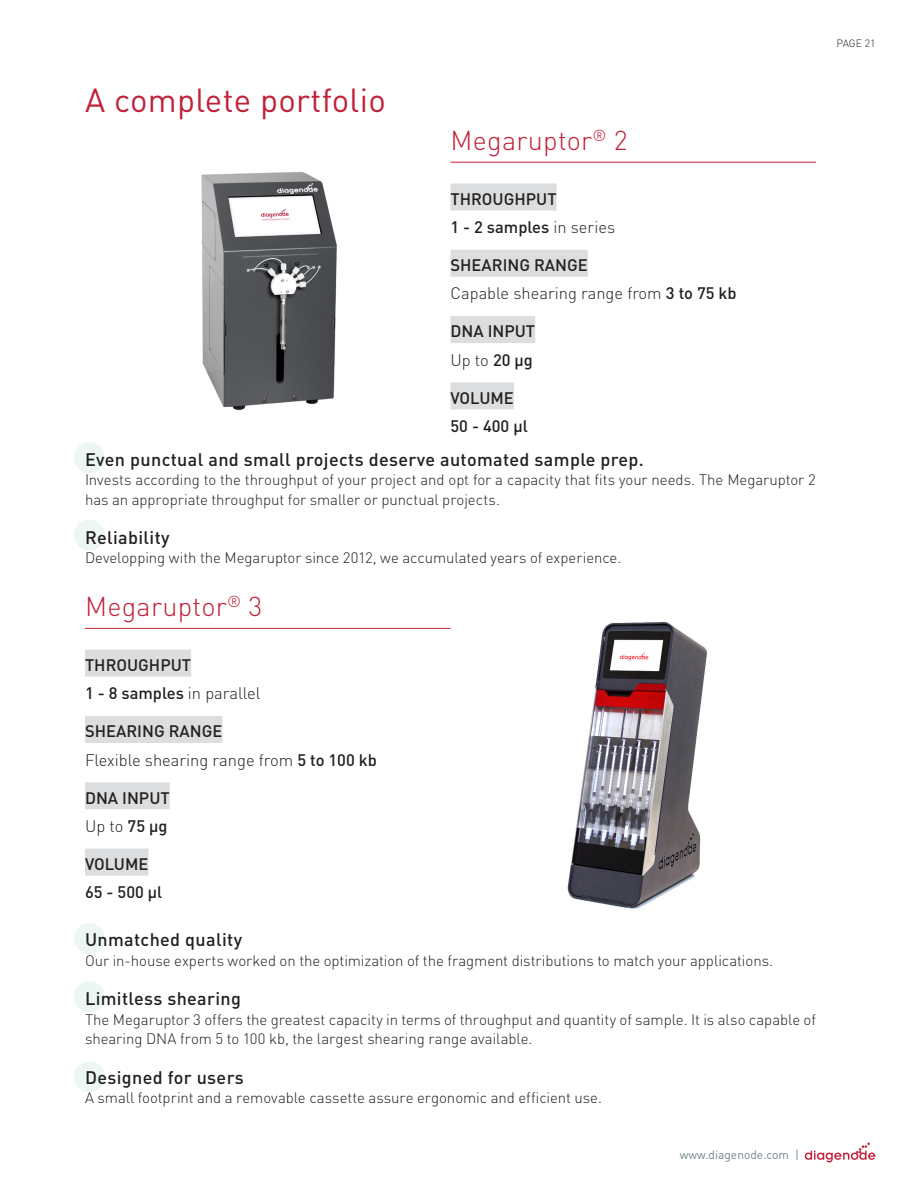
<style>
.page{position:relative;width:918px;height:1188px;background:#fff}
.page>*{position:absolute;margin:0;border:0;box-sizing:border-box;transform-origin:0 0}
.T1{font:33px "DIN";letter-spacing:.01em;color:#c1213a}
.T2_underline2{font:300 27px "DIN";letter-spacing:.01em;color:#c1213a}
.T3basic{font:500 18px "DIN";letter-spacing:.02em;color:#231f20}
.T3_surligné_gris_cla{font:500 16.5px "DIN";color:#231f20}
.t1{font:300 16.5px "DIN";color:#231f20}
.body{font:300 15px/19.5px "DIN";letter-spacing:-.005em;color:#231f20}
.t2{font:12px "DIN";color:#73848c}
.t3{font:300 10.5px "DIN";letter-spacing:-.005em;color:#231f20}
.s1{font-weight:300}
.s2{font-weight:500}
</style>
<div class="page">
<svg style="left:805px;top:1143px;width:70px;height:19px"></svg>
<img style="left:201px;top:172px;width:136px;height:239px">
<div style="left:74px;top:442px;width:31px;height:31px;background:#ecf7f4;border-radius:50%"></div>
<div style="left:74px;top:520px;width:31px;height:31px;background:#ecf7f4;border-radius:50%"></div>
<hr style="left:450px;top:162px;width:366px;height:1px;background:#c1213a">
<div style="left:450px;top:183px;width:107px;height:27px;background:#dcdddf"></div>
<div style="left:450px;top:250px;width:138px;height:27px;background:#dcdddf"></div>
<div style="left:450px;top:316px;width:85px;height:27px;background:#dcdddf"></div>
<div style="left:450px;top:382px;width:64px;height:27px;background:#dcdddf"></div>
<img style="left:450px;top:622px;width:257px;height:287px">
<div style="left:74px;top:923px;width:31px;height:31px;background:#ecf7f4;border-radius:50%"></div>
<div style="left:74px;top:981px;width:31px;height:31px;background:#ecf7f4;border-radius:50%"></div>
<div style="left:74px;top:1062px;width:31px;height:30px;background:#ecf7f4;border-radius:50%"></div>
<hr style="left:85px;top:628px;width:365px;height:1px;background:#c1213a">
<div style="left:85px;top:650px;width:106px;height:27px;background:#dcdddf"></div>
<div style="left:85px;top:716px;width:137px;height:27px;background:#dcdddf"></div>
<div style="left:85px;top:782px;width:85px;height:27px;background:#dcdddf"></div>
<div style="left:85px;top:849px;width:63px;height:27px;background:#dcdddf"></div>
<p class="T1" style="left:85px;top:79px;width:302px">A complete portfolio</p>
<p class="T2_underline2" style="left:450px;top:123px;width:179px">Megaruptor<sup>®</sup> 2</p>
<p class="T3_surligné_gris_cla" style="left:450px;top:188px;width:108px">THROUGHPUT</p>
<p class="T3_surligné_gris_cla" style="left:450px;top:217px;width:166px">1 - 2 samples <span class="s1">in series</span></p>
<p class="T3_surligné_gris_cla" style="left:450px;top:255px;width:139px">SHEARING RANGE</p>
<p class="t1" style="left:450px;top:283px;width:288px">Capable shearing range from <span class="s2">3 to 75 kb</span></p>
<p class="T3_surligné_gris_cla" style="left:450px;top:321px;width:86px">DNA INPUT</p>
<p class="t1" style="left:450px;top:350px;width:84px">Up to <span class="s2">20 μg</span></p>
<p class="T3_surligné_gris_cla" style="left:450px;top:387px;width:65px">VOLUME</p>
<p class="T3_surligné_gris_cla" style="left:450px;top:415px;width:79px">50 - 400 μl</p>
<p class="T3basic" style="left:85px;top:448px;width:560px">Even punctual and small projects deserve automated sample prep.</p>
<p class="body" style="left:85px;top:470px;width:732px">Invests according to the throughput of your project and opt for a capacity that fits your needs. The Megaruptor 2 has an appropriate throughput for smaller or punctual projects.</p>
<p class="T3basic" style="left:85px;top:526px;width:86px">Reliability</p>
<p class="body" style="left:85px;top:548px;width:538px">Developping with the Megaruptor since 2012, we accumulated years of experience.</p>
<p class="T2_underline2" style="left:85px;top:590px;width:179px">Megaruptor<sup>®</sup> 3</p>
<p class="T3_surligné_gris_cla" style="left:85px;top:654px;width:108px">THROUGHPUT</p>
<p class="T3_surligné_gris_cla" style="left:85px;top:683px;width:177px">1 - 8 samples <span class="s1">in parallel</span></p>
<p class="T3_surligné_gris_cla" style="left:85px;top:721px;width:139px">SHEARING RANGE</p>
<p class="t1" style="left:85px;top:749px;width:294px">Flexible shearing range from <span class="s2">5 to 100 kb</span></p>
<p class="T3_surligné_gris_cla" style="left:85px;top:787px;width:86px">DNA INPUT</p>
<p class="t1" style="left:85px;top:816px;width:84px">Up to <span class="s2">75 μg</span></p>
<p class="T3_surligné_gris_cla" style="left:85px;top:853px;width:65px">VOLUME</p>
<p class="T3_surligné_gris_cla" style="left:85px;top:882px;width:79px">65 - 500 μl</p>
<p class="T3basic" style="left:85px;top:928px;width:159px">Unmatched quality</p>
<p class="body" style="left:85px;top:951px;width:690px">Our in-house experts worked on the optimization of the fragment distributions to match your applications.</p>
<p class="T3basic" style="left:85px;top:987px;width:158px">Limitless shearing</p>
<p class="body" style="left:85px;top:1010px;width:732px">The Megaruptor 3 offers the greatest capacity in terms of throughput and quantity of sample. It is also capable of shearing DNA from 5 to 100 kb, the largest shearing range available.</p>
<p class="T3basic" style="left:85px;top:1066px;width:160px">Designed for users</p>
<p class="body" style="left:85px;top:1088px;width:518px">A small footprint and a removable cassette assure ergonomic and efficient use.</p>
<p class="t2" style="left:680px;top:1147px;width:121px">www.diagenode.com |</p>
<p class="t3" style="left:837px;top:36px;width:40px">PAGE 21</p>
</div>
